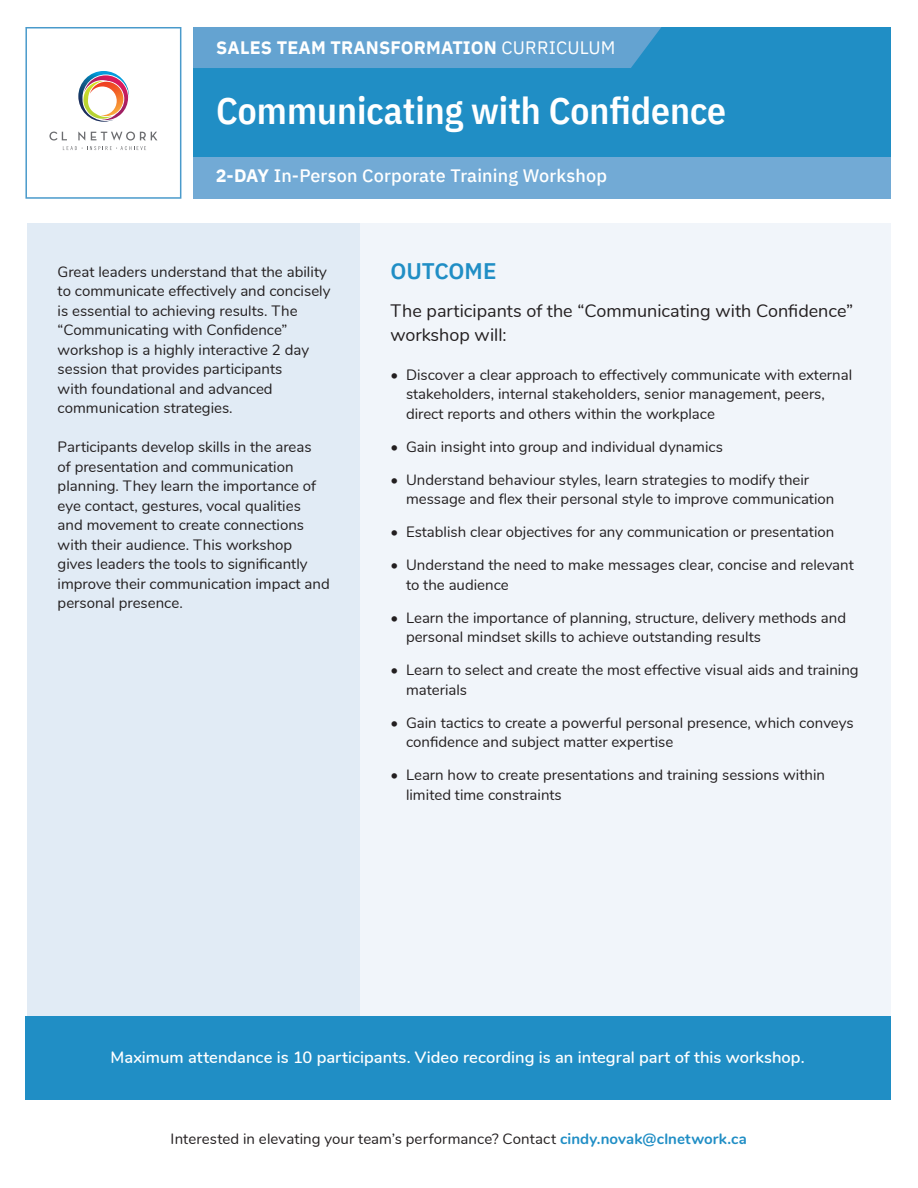
<style>
.page{position:relative;width:918px;height:1188px;background:#fff}
.page>*{position:absolute;margin:0;border:0;box-sizing:border-box;transform-origin:0 0}
.t1{font:600 37.5px "IBM Plex Sans Cond";color:#fff}
.t2{font:600 22.5px "IBM Plex Sans";color:#208ec5}
.t3{font:18px/24px "Nunito";color:#231f20}
.t4{font:500 18px "IBM Plex Sans";letter-spacing:.01em;color:#fff}
.t5{font:700 18px "IBM Plex Sans";letter-spacing:.01em;color:#fff}
.t6{font:600 16.5px "Nunito";color:#fff}
.t7{font:15px/19.5px "Nunito";color:#231f20}
.s1{font-weight:400}
.s2{font-weight:700}
.s3{font-weight:700;color:#208ec5}
</style>
<div class="page">
<div style="left:359px;top:224px;width:532px;height:793px;background:#f1f5fa"></div>
<div style="left:27px;top:224px;width:332px;height:793px;background:#e1ebf5"></div>
<div style="left:193px;top:27px;width:698px;height:131px;background:#208ec5"></div>
<div style="left:193px;top:27px;width:469px;height:41px;background:#64a3d1"></div>
<div style="left:193px;top:158px;width:698px;height:41px;background:#72aad5"></div>
<svg style="left:25px;top:27px;width:156px;height:172px"></svg>
<div style="left:25px;top:1017px;width:865px;height:83px;background:#208ec5"></div>
<p class="t5" style="left:216px;top:34px;width:401px">SALES TEAM TRANSFORMATION <span class="s1">CURRICULUM</span></p>
<h1 class="t1" style="left:216px;top:81px;width:512px">Communicating with Confidence</h1>
<p class="t4" style="left:216px;top:162px;width:393px"><span class="s2">2-DAY</span> In-Person Corporate Training Workshop</p>
<p class="t7" style="left:58px;top:261px;width:274px">Great leaders understand that the ability to communicate effectively and concisely is essential to achieving results. The “Communicating with Confidence” workshop is a highly interactive 2 day session that provides participants<br>with foundational and advanced communication strategies.</p>
<p class="t7" style="left:58px;top:437px;width:274px">Participants develop skills in the areas<br>of presentation and communication planning. They learn the importance of eye contact, gestures, vocal qualities and movement to create connections with their audience. This workshop gives leaders the tools to significantly improve their communication impact and personal presence.</p>
<h2 class="t2" style="left:390px;top:254px;width:108px">OUTCOME</h2>
<p class="t3" style="left:390px;top:298px;width:464px">The participants of the “Communicating with Confidence” workshop will:</p>
<p class="t7" style="left:406px;top:364px;width:448px;text-indent:-16px">• Discover a clear approach to effectively communicate with external stakeholders, internal stakeholders, senior management, peers, direct reports and others within the workplace</p>
<p class="t7" style="left:390px;top:436px;width:334px">• Gain insight into group and individual dynamics</p>
<p class="t7" style="left:406px;top:469px;width:430px;text-indent:-16px">• Understand behaviour styles, learn strategies to modify their message and flex their personal style to improve communication</p>
<p class="t7" style="left:390px;top:521px;width:445px">• Establish clear objectives for any communication or presentation</p>
<p class="t7" style="left:406px;top:554px;width:449px;text-indent:-16px">• Understand the need to make messages clear, concise and relevant to the audience</p>
<p class="t7" style="left:406px;top:607px;width:442px;text-indent:-16px">• Learn the importance of planning, structure, delivery methods and personal mindset skills to achieve outstanding results</p>
<p class="t7" style="left:406px;top:659px;width:454px;text-indent:-16px">• Learn to select and create the most effective visual aids and training materials</p>
<p class="t7" style="left:406px;top:712px;width:449px;text-indent:-16px">• Gain tactics to create a powerful personal presence, which conveys confidence and subject matter expertise</p>
<p class="t7" style="left:406px;top:764px;width:421px;text-indent:-16px">• Learn how to create presentations and training sessions within limited time constraints</p>
<p class="t6" style="left:111px;top:1045px;width:696px">Maximum attendance is 10 participants. Video recording is an integral part of this workshop.</p>
<p class="t7" style="left:171px;top:1128px;width:578px">Interested in elevating your team’s performance? Contact <span class="s3">cindy.novak@clnetwork.ca</span></p>
</div>
